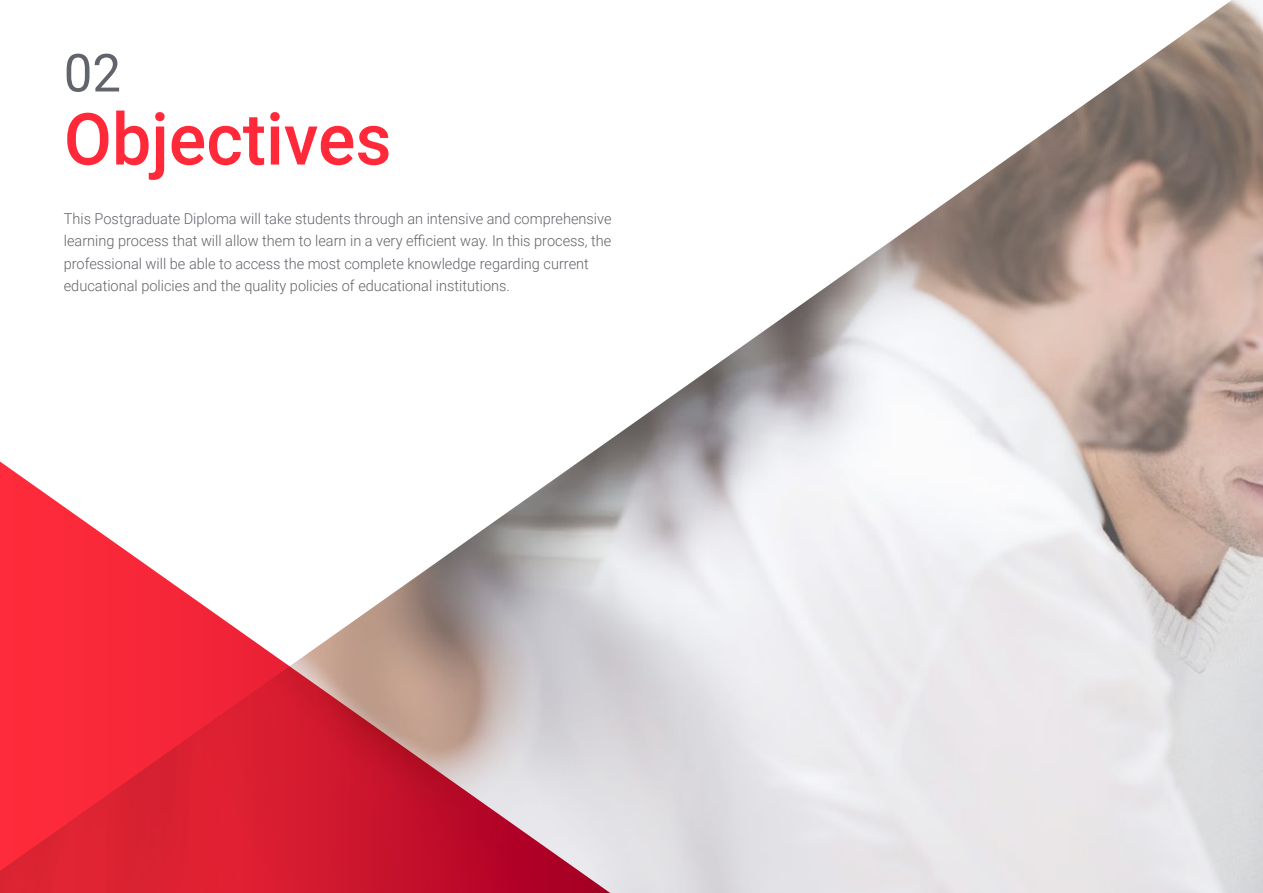
<style>
.page{position:relative;width:1263px;height:893px;background:#fff}
.page>*{position:absolute;margin:0;border:0;box-sizing:border-box;transform-origin:0 0}
.t1{font:500 72px "Roboto";color:#ff293a}
.t2{font:52.5px "Roboto";color:#61646a}
.t3{font:300 15px/22.5px "Roboto";color:#61646a}
</style>
<div class="page">
<img style="left:601px;top:0;width:662px;height:893px">
<svg style="left:0;top:446px;width:640px;height:447px"></svg>
<h2 class="t2" style="left:64px;top:36px;width:59px">02</h2>
<h1 class="t1" style="left:64px;top:89px;width:329px">Objectives</h1>
<p class="t3" style="left:64px;top:207px;width:549px">This Postgraduate Diploma will take students through an intensive and comprehensive learning process that will allow them to learn in a very efficient way. In this process, the professional will be able to access the most complete knowledge regarding current educational policies and the quality policies of educational institutions.</p>
</div>
